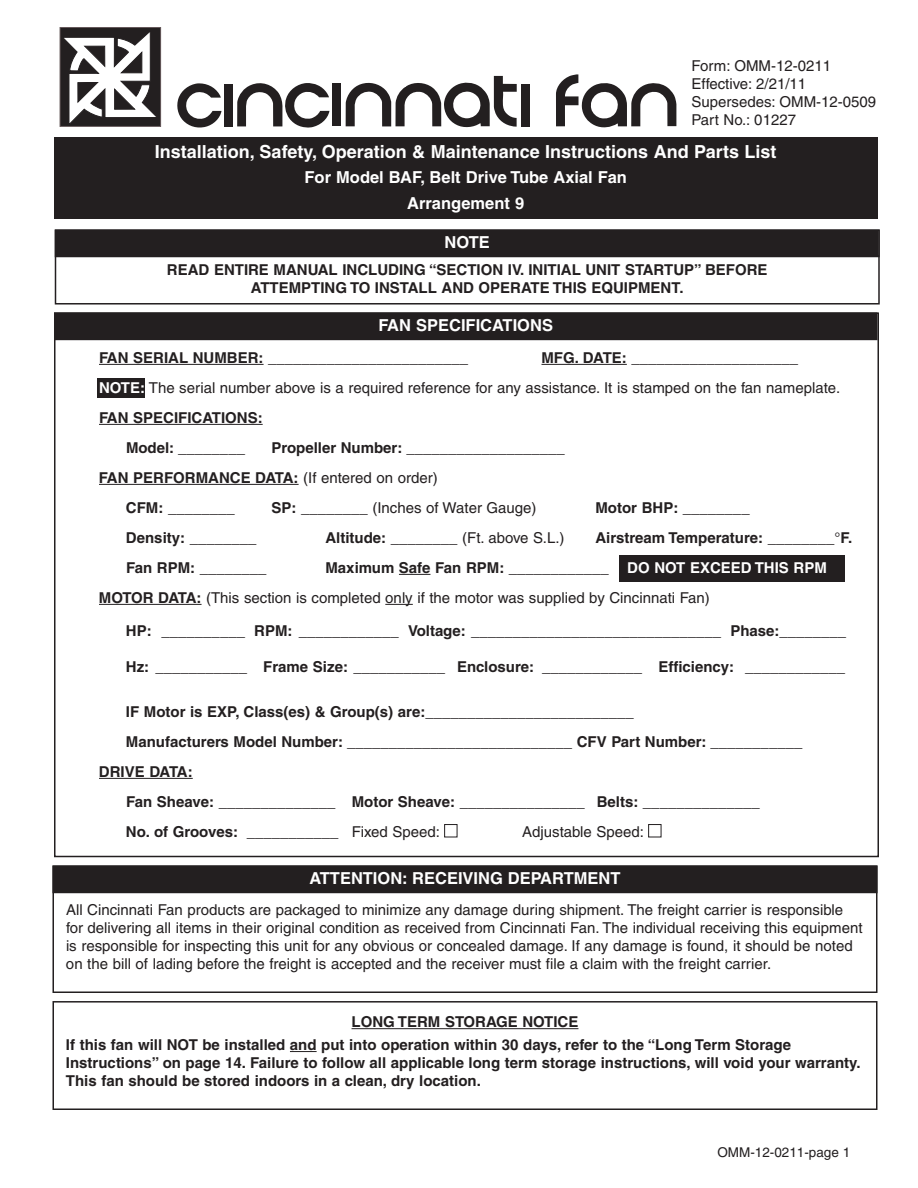
<style>
.page{position:relative;width:918px;height:1188px;background:#fff}
.page>*{position:absolute;margin:0;border:0;box-sizing:border-box;transform-origin:0 0}
.t1{font:700 18px "Helvetica";color:#fff}
.t2{font:700 16.5px/25.5px "Helvetica";color:#fff;text-align:center}
.t3{font:15px/18px "Helvetica";color:#231f20}
.t4{font:700 15px/18px "Helvetica";color:#231f20}
.t5{font:13.5px "Helvetica";color:#231f20}
.s1{font-weight:700;color:#fff}
.s2{font-weight:400}
.s3{font-weight:700}
.s4{color:#fff}
</style>
<div class="page">
<div style="left:98px;top:378px;width:47px;height:20px;background:#231f20"></div>
<div style="left:54px;top:138px;width:824px;height:81px;background:#231f20"></div>
<div style="left:52px;top:866px;width:826px;height:127px;border:2px solid #231f20"></div>
<div style="left:54px;top:867px;width:822px;height:25px;background:#231f20"></div>
<div style="left:52px;top:865px;width:826px;height:28px;border:2px solid #231f20"></div>
<div style="left:52px;top:1001px;width:826px;height:109px;border:2px solid #231f20"></div>
<hr style="left:352px;top:1028px;width:226px;height:1px;background:#231f20">
<svg style="left:290px;top:1051px;width:27px;height:1px"></svg>
<div style="left:620px;top:555px;width:225px;height:27px;background:#231f20"></div>
<hr style="left:99px;top:364px;width:165px;height:1px;background:#231f20">
<hr style="left:542px;top:364px;width:85px;height:1px;background:#231f20">
<hr style="left:99px;top:424px;width:164px;height:1px;background:#231f20">
<hr style="left:99px;top:484px;width:200px;height:1px;background:#231f20">
<hr style="left:399px;top:574px;width:31px;height:1px;background:#231f20">
<hr style="left:99px;top:604px;width:103px;height:1px;background:#231f20">
<svg style="left:385px;top:604px;width:28px;height:1px"></svg>
<hr style="left:99px;top:778px;width:94px;height:1px;background:#231f20">
<div style="left:56px;top:314px;width:820px;height:25px;background:#231f20"></div>
<div style="left:54px;top:312px;width:824px;height:28px;border:2px solid #231f20"></div>
<svg style="left:237px;top:83px;width:92px;height:45px"></svg>
<svg style="left:177px;top:83px;width:45px;height:45px"></svg>
<div style="left:332px;top:84px;width:9px;height:42px;background:#231f20"></div>
<div style="left:521px;top:84px;width:8px;height:42px;background:#231f20"></div>
<div style="left:224px;top:84px;width:8px;height:42px;background:#231f20"></div>
<svg style="left:346px;top:76px;width:171px;height:52px"></svg>
<svg style="left:556px;top:74px;width:120px;height:54px"></svg>
<div style="left:60px;top:27px;width:101px;height:100px;border:1px solid #685b5d"></div>
<svg style="left:61px;top:30px;width:99px;height:97px"></svg>
<div style="left:55px;top:230px;width:825px;height:75px;border:2px solid #231f20"></div>
<div style="left:56px;top:231px;width:822px;height:25px;background:#231f20"></div>
<div style="left:55px;top:230px;width:825px;height:27px;border:2px solid #231f20"></div>
<p class="t3" style="left:691px;top:58px;width:186px">Form: OMM-12-0211<br>Effective: 2/21/11<br>Supersedes: OMM-12-0509<br>Part No.: 01227</p>
<p class="t1" style="left:155px;top:145px;width:623px">Installation, Safety, Operation &amp; Maintenance Instructions And Parts List</p>
<p class="t2" style="left:305px;top:166px;width:324px">For Model BAF, Belt Drive Tube Axial Fan<br>Arrangement 9</p>
<p class="t2" style="left:445px;top:231px;width:47px">NOTE</p>
<p class="t4" style="left:167px;top:262px;width:602px;text-align:center">READ ENTIRE MANUAL INCLUDING “SECTION IV. INITIAL UNIT STARTUP” BEFORE<br>ATTEMPTING TO INSTALL AND OPERATE THIS EQUIPMENT.</p>
<p class="t2" style="left:378px;top:314px;width:176px">FAN SPECIFICATIONS</p>
<p class="t4" style="left:99px;top:350px;width:371px">FAN SERIAL NUMBER: ________________________</p>
<p class="t4" style="left:542px;top:350px;width:258px">MFG. DATE: ____________________</p>
<p class="t3" style="left:99px;top:380px;width:743px"><span class="s1">NOTE:</span> The serial number above is a required reference for any assistance. It is stamped on the fan nameplate.</p>
<p class="t4" style="left:99px;top:410px;width:165px">FAN SPECIFICATIONS:</p>
<p class="t4" style="left:126px;top:440px;width:121px">Model: ________</p>
<p class="t4" style="left:272px;top:440px;width:295px">Propeller Number: ___________________</p>
<p class="t4" style="left:99px;top:470px;width:340px">FAN PERFORMANCE DATA: <span class="s2">(If entered on order)</span></p>
<p class="t3" style="left:126px;top:500px;width:110px"><span class="s3">CFM:</span> ________</p>
<p class="t3" style="left:271px;top:500px;width:267px"><span class="s3">SP:</span> ________ (Inches of Water Gauge)</p>
<p class="t4" style="left:595px;top:500px;width:156px">Motor BHP: <span class="s2">________</span></p>
<p class="t4" style="left:126px;top:530px;width:132px">Density: <span class="s2">________</span></p>
<p class="t3" style="left:325px;top:530px;width:241px"><span class="s3">Altitude:</span> ________ (Ft. above S.L.)</p>
<p class="t4" style="left:595px;top:530px;width:258px">Airstream Temperature: <span class="s2">________°</span>F.</p>
<p class="t3" style="left:126px;top:560px;width:142px"><span class="s3">Fan RPM:</span> ________</p>
<p class="t3" style="left:99px;top:554px;width:729px;line-height:30px;text-indent:227px"><span class="s3">Maximum Safe Fan RPM:</span> ____________ <span class="s1">DO NOT EXCEED THIS RPM<br></span><span class="s3">MOTOR DATA:</span> (This section is completed only if the motor was supplied by Cincinnati Fan)</p>
<p class="t3" style="left:126px;top:623px;width:722px"><span class="s3">HP:</span> __________ <span class="s3">RPM:</span> ____________ <span class="s3">Voltage:</span> ______________________________ <span class="s3">Phase:</span>________</p>
<p class="t3" style="left:126px;top:659px;width:721px"><span class="s3">Hz:</span> ___________ <span class="s3">Frame Size:</span> ___________ <span class="s3">Enclosure:</span> ____________ <span class="s3">Efficiency:</span> ____________</p>
<p class="t4" style="left:126px;top:704px;width:509px">IF Motor is EXP, Class(es) &amp; Group(s) are:_________________________</p>
<p class="t4" style="left:126px;top:734px;width:678px">Manufacturers Model Number: ___________________________ CFV Part Number: ___________</p>
<p class="t4" style="left:99px;top:764px;width:95px">DRIVE DATA:</p>
<p class="t3" style="left:126px;top:794px;width:635px"><span class="s3">Fan Sheave:</span> ______________ <span class="s3">Motor Sheave:</span> _______________ <span class="s3">Belts:</span> ______________</p>
<p class="t3" style="left:126px;top:824px;width:333px"><span class="s3">No. of Grooves:</span> ___________ Fixed Speed: <span class="s4">■</span></p>
<p class="t3" style="left:522px;top:824px;width:141px">Adjustable Speed: <span class="s4">■</span></p>
<p class="t2" style="left:309px;top:867px;width:313px">ATTENTION: RECEIVING DEPARTMENT</p>
<p class="t3" style="left:66px;top:902px;width:798px">All Cincinnati Fan products are packaged to minimize any damage during shipment. The freight carrier is responsible for delivering all items in their original condition as received from Cincinnati Fan. The individual receiving this equipment is responsible for inspecting this unit for any obvious or concealed damage. If any damage is found, it should be noted on the bill of lading before the freight is accepted and the receiver must file a claim with the freight carrier.</p>
<p class="t4" style="left:66px;top:1012px;width:727px;line-height:22.8px;text-indent:286px">LONG TERM STORAGE NOTICE<br>If this fan will NOT be installed and put into operation within 30 days, refer to the “Long Term Storage</p>
<p class="t4" style="left:66px;top:1055px;width:796px">Instructions” on page 14. Failure to follow all applicable long term storage instructions, will void your warranty.<br>This fan should be stored indoors in a clean, dry location.</p>
<p class="t5" style="left:717px;top:1147px;width:135px">OMM-12-0211-page 1</p>
</div>
